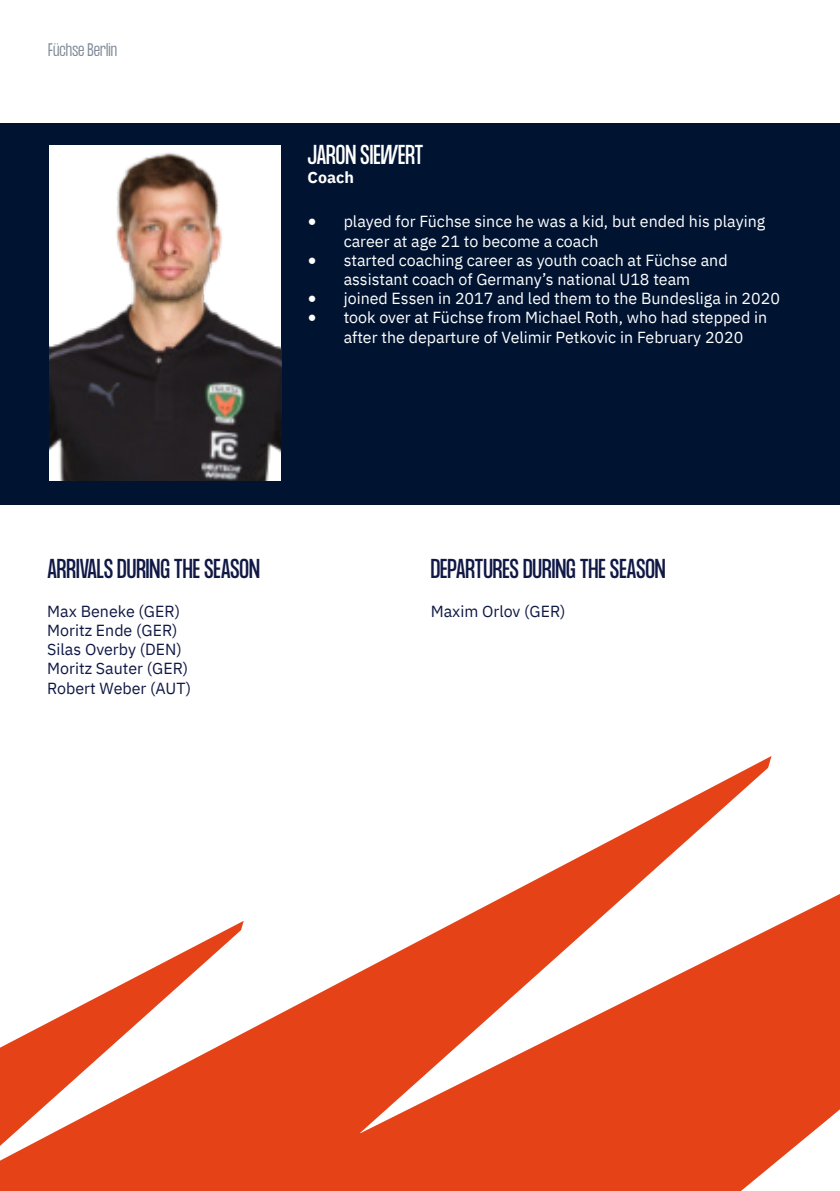
<style>
.page{position:relative;width:840px;height:1191px;background:#fff}
.page>*{position:absolute;margin:0;border:0;box-sizing:border-box;transform-origin:0 0}
.t1{font:24px "Formula Condensed";color:#101845}
.t2{font:24px "Formula Condensed";color:#fff}
.t3{font:16px/19.2px "IBM Plex Sans";color:#fff}
.t4{font:16px "IBM Plex Sans";color:#101845}
.t5{font:300 16px "Formula Condensed";color:#001432}
.t6{font:700 16px "IBM Plex Sans";color:#fff}
.s1{font-family:"Minion Pro";font-size:24px}
</style>
<div class="page">
<svg style="left:0;top:756px;width:839px;height:435px"></svg>
<div style="left:0;top:123px;width:839px;height:381px;background:#001432"></div>
<img style="left:50px;top:145px;width:231px;height:335px">
<p class="t5" style="left:48px;top:40px;width:70px">Füchse Berlin</p>
<p class="t2" style="left:307px;top:140px;width:117px">JARON SIEWERT</p>
<p class="t6" style="left:307px;top:165px;width:48px">Coach</p>
<p class="t3" style="left:343px;top:211px;width:423px;text-indent:-36px"><span class="s1">•</span> played for Füchse since he was a kid, but ended his playing career at age 21 to become a coach</p>
<p class="t3" style="left:307px;top:249px;width:421px;text-align:center"><span class="s1">•</span> started coaching career as youth coach at Füchse and assistant coach of Germany’s national U18 team</p>
<p class="t3" style="left:307px;top:288px;width:473px"><span class="s1">•</span> joined Essen in 2017 and led them to the Bundesliga in 2020</p>
<p class="t3" style="left:343px;top:307px;width:425px;text-indent:-36px"><span class="s1">•</span> took over at Füchse from Michael Roth, who had stepped in after the departure of Velimir Petkovic in February 2020</p>
<p class="t1" style="left:47px;top:554px;width:214px">ARRIVALS DURING THE SEASON</p>
<p class="t4" style="left:47px;top:599px;width:134px">Max Beneke (GER)</p>
<p class="t4" style="left:47px;top:618px;width:132px">Moritz Ende (GER)</p>
<p class="t4" style="left:47px;top:637px;width:136px">Silas Overby (DEN)</p>
<p class="t4" style="left:47px;top:656px;width:142px">Moritz Sauter (GER)</p>
<p class="t4" style="left:47px;top:675px;width:145px">Robert Weber (AUT)</p>
<p class="t1" style="left:430px;top:554px;width:236px">DEPARTURES DURING THE SEASON</p>
<p class="t4" style="left:430px;top:599px;width:136px">Maxim Orlov (GER)</p>
</div>
